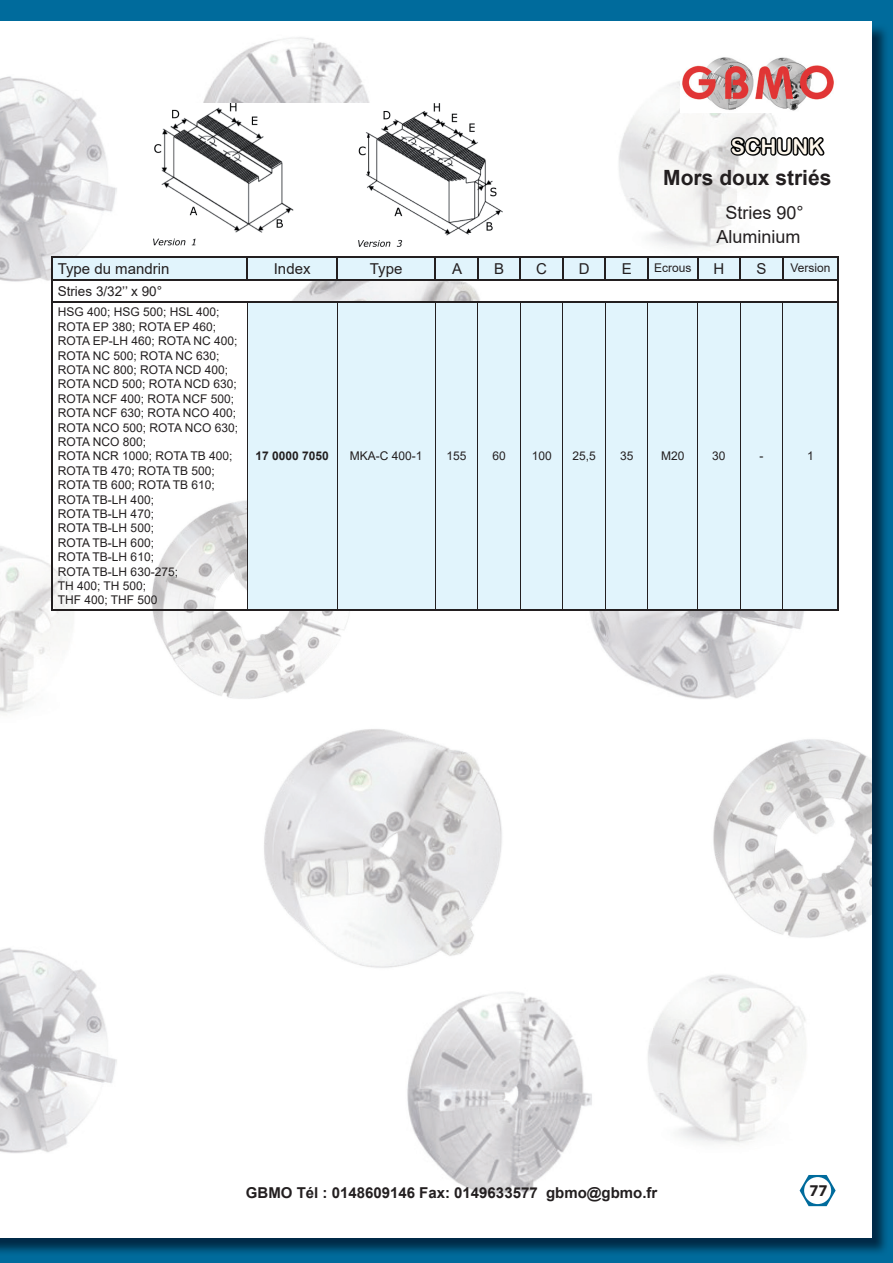
<style>
.page{position:relative;width:893px;height:1263px;background:#006b9c}
.page>*{position:absolute;margin:0;border:0;box-sizing:border-box;transform-origin:0 0}
.t1{font:700 21px "Arial";color:#231f20}
.t2{font:21px "Arial Rounded MT Bold";color:#fef7ec}
.t3{font:18px/23.4px "Arial";color:#231f20;text-align:center}
.t4{font:700 16.5px "Myriad Pro";color:#231f20}
.t5{font:700 15px "Arial";color:#231f20}
.t6{font:15px "Arial";color:#231f20}
.t7{font:13.5px "Arial";color:#231f20}
.t8{font:12px/14.4px "Arial";color:#231f20}
.t9{font:700 12px "Arial";color:#231f20}
</style>
<div class="page">
<img style="left:734px;top:27px;width:153px;height:1226px">
<img style="left:0;top:1237px;width:734px;height:16px">
<img style="left:0;top:21px;width:872px;height:1216px">
<img style="left:680px;top:53px;width:158px;height:59px">
<svg style="left:800px;top:1175px;width:42px;height:31px"></svg>
<img style="left:153px;top:104px;width:349px;height:143px">
<svg style="left:52px;top:258px;width:785px;height:352px;background:#e6f3f9"></svg>
<hr style="left:51px;top:256px;width:196px;height:2px;background:#231f20">
<hr style="left:247px;top:256px;width:90px;height:2px;background:#231f20">
<hr style="left:246px;top:258px;width:2px;height:21px;background:#231f20">
<hr style="left:337px;top:256px;width:98px;height:2px;background:#231f20">
<hr style="left:336px;top:258px;width:2px;height:21px;background:#231f20">
<hr style="left:435px;top:256px;width:43px;height:2px;background:#231f20">
<svg style="left:435px;top:258px;width:1px;height:21px"></svg>
<hr style="left:478px;top:256px;width:42px;height:2px;background:#231f20">
<hr style="left:477px;top:258px;width:2px;height:21px;background:#231f20">
<hr style="left:520px;top:256px;width:43px;height:2px;background:#231f20">
<svg style="left:520px;top:258px;width:1px;height:21px"></svg>
<hr style="left:563px;top:256px;width:42px;height:2px;background:#231f20">
<hr style="left:562px;top:258px;width:2px;height:21px;background:#231f20">
<hr style="left:605px;top:256px;width:43px;height:2px;background:#231f20">
<svg style="left:605px;top:258px;width:1px;height:21px"></svg>
<hr style="left:648px;top:256px;width:50px;height:2px;background:#231f20">
<hr style="left:647px;top:258px;width:2px;height:21px;background:#231f20">
<hr style="left:698px;top:256px;width:42px;height:2px;background:#231f20">
<svg style="left:697px;top:258px;width:1px;height:21px"></svg>
<hr style="left:740px;top:256px;width:43px;height:2px;background:#231f20">
<hr style="left:739px;top:258px;width:2px;height:21px;background:#231f20">
<hr style="left:783px;top:256px;width:56px;height:2px;background:#231f20">
<svg style="left:782px;top:258px;width:1px;height:21px"></svg>
<hr style="left:837px;top:258px;width:2px;height:21px;background:#231f20">
<hr style="left:51px;top:279px;width:196px;height:2px;background:#231f20">
<svg style="left:51px;top:258px;width:1px;height:43px"></svg>
<hr style="left:247px;top:279px;width:90px;height:2px;background:#231f20">
<hr style="left:337px;top:279px;width:98px;height:2px;background:#231f20">
<hr style="left:435px;top:279px;width:43px;height:2px;background:#231f20">
<hr style="left:478px;top:279px;width:42px;height:2px;background:#231f20">
<hr style="left:520px;top:279px;width:43px;height:2px;background:#231f20">
<hr style="left:563px;top:279px;width:42px;height:2px;background:#231f20">
<hr style="left:605px;top:279px;width:43px;height:2px;background:#231f20">
<hr style="left:648px;top:279px;width:50px;height:2px;background:#231f20">
<hr style="left:698px;top:279px;width:42px;height:2px;background:#231f20">
<hr style="left:740px;top:279px;width:43px;height:2px;background:#231f20">
<hr style="left:783px;top:279px;width:56px;height:2px;background:#231f20">
<hr style="left:837px;top:281px;width:2px;height:20px;background:#231f20">
<hr style="left:51px;top:301px;width:196px;height:1px;background:#231f20">
<hr style="left:51px;top:302px;width:1px;height:308px;background:#231f20">
<hr style="left:247px;top:301px;width:90px;height:1px;background:#231f20">
<hr style="left:337px;top:301px;width:98px;height:1px;background:#231f20">
<hr style="left:435px;top:301px;width:43px;height:1px;background:#231f20">
<hr style="left:478px;top:301px;width:42px;height:1px;background:#231f20">
<hr style="left:520px;top:301px;width:43px;height:1px;background:#231f20">
<hr style="left:563px;top:301px;width:42px;height:1px;background:#231f20">
<hr style="left:605px;top:301px;width:43px;height:1px;background:#231f20">
<hr style="left:648px;top:301px;width:50px;height:1px;background:#231f20">
<hr style="left:698px;top:301px;width:42px;height:1px;background:#231f20">
<hr style="left:740px;top:301px;width:43px;height:1px;background:#231f20">
<hr style="left:783px;top:301px;width:56px;height:1px;background:#231f20">
<hr style="left:837px;top:302px;width:2px;height:308px;background:#231f20">
<hr style="left:51px;top:610px;width:196px;height:1px;background:#231f20">
<hr style="left:247px;top:610px;width:90px;height:1px;background:#231f20">
<hr style="left:337px;top:610px;width:98px;height:1px;background:#231f20">
<hr style="left:435px;top:610px;width:43px;height:1px;background:#231f20">
<hr style="left:478px;top:610px;width:42px;height:1px;background:#231f20">
<hr style="left:520px;top:610px;width:43px;height:1px;background:#231f20">
<hr style="left:563px;top:610px;width:42px;height:1px;background:#231f20">
<hr style="left:605px;top:610px;width:43px;height:1px;background:#231f20">
<hr style="left:648px;top:610px;width:50px;height:1px;background:#231f20">
<hr style="left:698px;top:610px;width:42px;height:1px;background:#231f20">
<hr style="left:740px;top:610px;width:43px;height:1px;background:#231f20">
<hr style="left:783px;top:610px;width:56px;height:1px;background:#231f20">
<hr style="left:247px;top:302px;width:1px;height:308px;background:#231f20">
<hr style="left:337px;top:302px;width:1px;height:308px;background:#231f20">
<hr style="left:435px;top:302px;width:1px;height:308px;background:#231f20">
<hr style="left:477px;top:302px;width:1px;height:308px;background:#231f20">
<hr style="left:520px;top:302px;width:1px;height:308px;background:#231f20">
<hr style="left:563px;top:302px;width:1px;height:308px;background:#231f20">
<hr style="left:605px;top:302px;width:1px;height:308px;background:#231f20">
<hr style="left:648px;top:302px;width:1px;height:308px;background:#231f20">
<hr style="left:697px;top:302px;width:1px;height:308px;background:#231f20">
<hr style="left:740px;top:302px;width:1px;height:308px;background:#231f20">
<hr style="left:782px;top:302px;width:1px;height:308px;background:#231f20">
<svg style="left:728px;top:134px;width:99px;height:25px;background:#717171"></svg>
<h1 class="t2" style="left:731px;top:134px;width:94px">SCHUNK</h1>
<h1 class="t1" style="left:663px;top:163px;width:170px">Mors doux striés</h1>
<h2 class="t3" style="left:717px;top:201px;width:88px">Stries 90°<br>Aluminium</h2>
<p class="t6" style="left:58px;top:258px;width:113px">Type du mandrin</p>
<p class="t6" style="left:274px;top:258px;width:38px">Index</p>
<p class="t6" style="left:370px;top:258px;width:34px">Type</p>
<p class="t6" style="left:452px;top:258px;width:12px">A</p>
<p class="t6" style="left:494px;top:258px;width:12px">B</p>
<p class="t6" style="left:536px;top:258px;width:12px">C</p>
<p class="t6" style="left:579px;top:258px;width:12px">D</p>
<p class="t6" style="left:622px;top:258px;width:12px">E</p>
<p class="t8" style="left:654px;top:260px;width:39px">Ecrous</p>
<p class="t6" style="left:713px;top:258px;width:12px">H</p>
<p class="t6" style="left:756px;top:258px;width:12px">S</p>
<p class="t8" style="left:790px;top:260px;width:42px">Version</p>
<p class="t7" style="left:58px;top:282px;width:106px">Stries 3/32’’ x 90°</p>
<p class="t8" style="left:58px;top:305px;width:182px">HSG 400; HSG 500; HSL 400;<br>ROTA EP 380; ROTA EP 460;<br>ROTA EP-LH 460; ROTA NC 400;<br>ROTA NC 500; ROTA NC 630;<br>ROTA NC 800; ROTA NCD 400;<br>ROTA NCD 500; ROTA NCD 630;<br>ROTA NCF 400; ROTA NCF 500;<br>ROTA NCF 630; ROTA NCO 400;<br>ROTA NCO 500; ROTA NCO 630;<br>ROTA NCO 800;<br>ROTA NCR 1000; ROTA TB 400;<br>ROTA TB 470; ROTA TB 500;<br>ROTA TB 600; ROTA TB 610;<br>ROTA TB-LH 400;<br>ROTA TB-LH 470;<br>ROTA TB-LH 500;<br>ROTA TB-LH 600;<br>ROTA TB-LH 610;<br>ROTA TB-LH 630-275;<br>TH 400; TH 500;<br>THF 400; THF 500</p>
<p class="t9" style="left:255px;top:448px;width:75px">17 0000 7050</p>
<p class="t8" style="left:350px;top:449px;width:74px">MKA-C 400-1</p>
<p class="t8" style="left:447px;top:449px;width:22px">155</p>
<p class="t8" style="left:492px;top:449px;width:15px">60</p>
<p class="t8" style="left:532px;top:449px;width:22px">100</p>
<p class="t8" style="left:572px;top:449px;width:25px">25,5</p>
<p class="t8" style="left:620px;top:449px;width:15px">35</p>
<p class="t8" style="left:661px;top:449px;width:25px">M20</p>
<p class="t8" style="left:712px;top:449px;width:15px">30</p>
<p class="t8" style="left:759px;top:449px;width:5px">-</p>
<p class="t8" style="left:807px;top:449px;width:8px">1</p>
<p class="t5" style="left:246px;top:1182px;width:413px">GBMO Tél : 0148609146 Fax: 0149633577 gbmo@gbmo.fr</p>
<h3 class="t4" style="left:809px;top:1179px;width:20px">77</h3>
</div>
